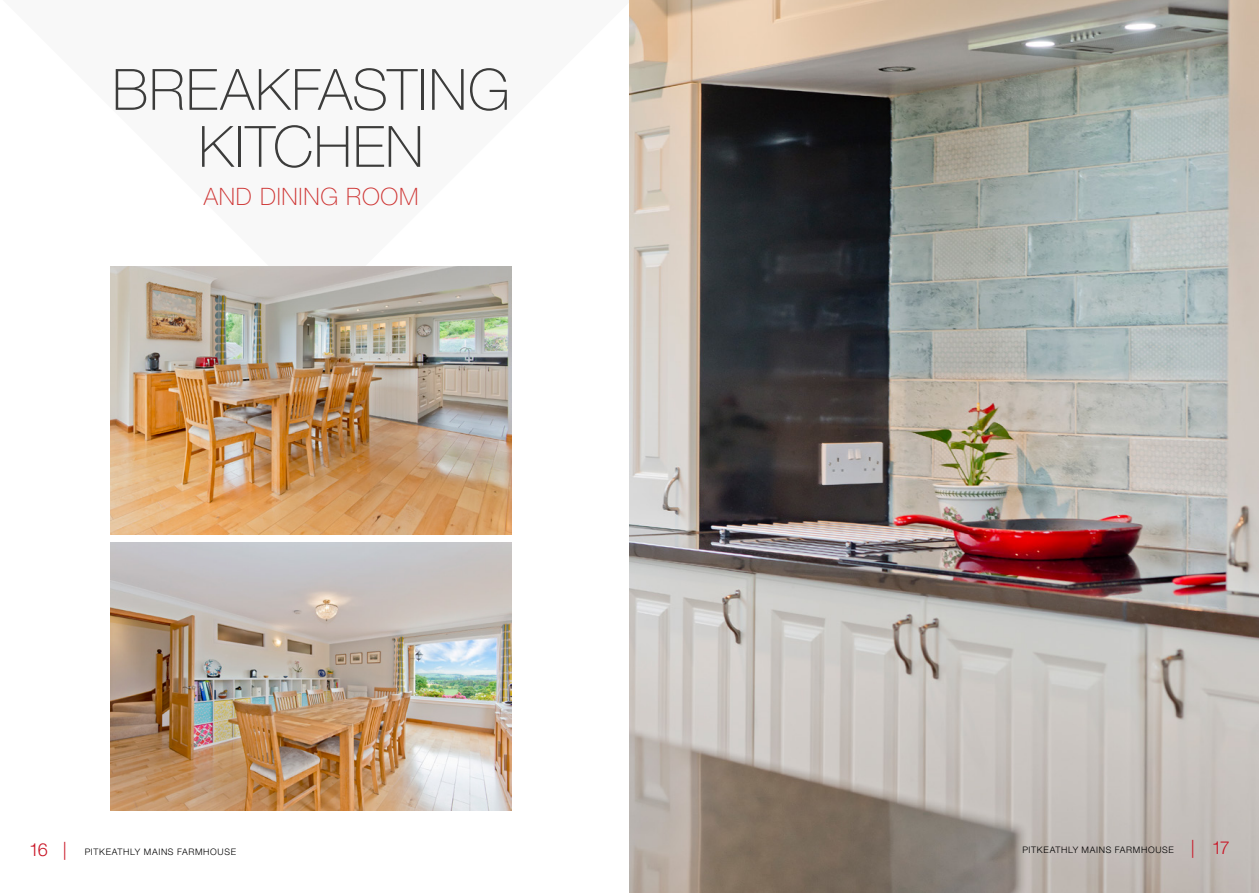
<style>
.page{position:relative;width:1259px;height:893px;background:#fff}
.page>*{position:absolute;margin:0;border:0;box-sizing:border-box;transform-origin:0 0}
.Address_line_1{font:100 57px/57px "Helvetica Neue LT Std";letter-spacing:.015em;color:#3c3c3b;text-align:center}
.Address_line_1-2{font:100 24px "Helvetica Neue LT Std";letter-spacing:.03em;color:#ce3433}
.t1{font:300 9px "Helvetica Neue LT Std";letter-spacing:.075em;color:#000}
.s1{font-size:18px;color:#c91525}
</style>
<div class="page">
<img style="left:629px;top:0;width:630px;height:893px">
<img style="left:111px;top:267px;width:400px;height:267px">
<img style="left:111px;top:543px;width:400px;height:267px">
<p class="Address_line_1" style="left:112px;top:61px;width:399px">BREAKFASTING<br>KITCHEN</p>
<p class="Address_line_1-2" style="left:204px;top:182px;width:216px">AND DINING ROOM</p>
<p class="t1" style="left:29px;top:846px;width:208px"><span class="s1">16 |</span> PITKEATHLY MAINS FARMHOUSE</p>
<p class="t1" style="left:1022px;top:844px;width:209px">PITKEATHLY MAINS FARMHOUSE <span class="s1">| 17</span></p>
</div>
